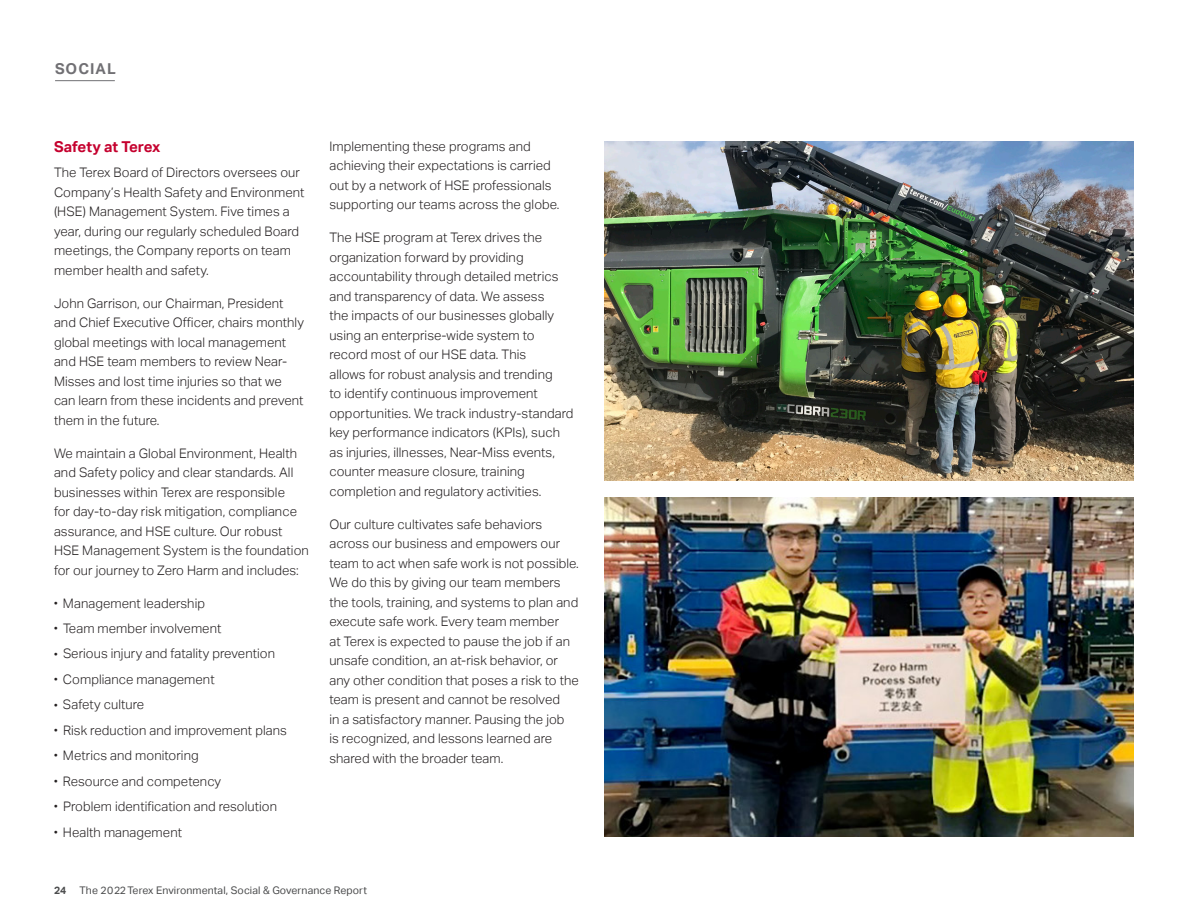
<style>
.page{position:relative;width:1188px;height:918px;background:#fff}
.page>*{position:absolute;margin:0;border:0;box-sizing:border-box;transform-origin:0 0}
.t1{font:700 15px "Aktiv Grotesk";color:#c5002e}
.t2{font:700 15px "Aktiv Grotesk";letter-spacing:.07em;color:#717074}
.B1{font:300 13.2px/19.5px "Aktiv Grotesk";letter-spacing:.005em;color:#231f20}
.t3{font:10.5px "Aktiv Grotesk";letter-spacing:.01em;color:#4b4c4d}
.s1{font-size:10.5px}
.s2{font-weight:700}
</style>
<div class="page">
<img style="left:604px;top:141px;width:530px;height:339px">
<img style="left:604px;top:498px;width:530px;height:339px">
<hr style="left:55px;top:80px;width:60px;height:1px;background:#717074">
<h4 class="t2" style="left:55px;top:60px;width:62px">SOCIAL</h4>
<h4 class="t1" style="left:54px;top:138px;width:108px">Safety at Terex</h4>
<p class="B1" style="left:54px;top:163px;width:252px">The Terex Board of Directors oversees our Company’s Health Safety and Environment (HSE) Management System. Five times a year, during our regularly scheduled Board meetings, the Company reports on team member health and safety.</p>
<p class="B1" style="left:54px;top:293px;width:251px">John Garrison, our Chairman, President and Chief Executive Officer, chairs monthly global meetings with local management and HSE team members to review Near-Misses and lost time injuries so that we can learn from these incidents and prevent them in the future.</p>
<p class="B1" style="left:54px;top:443px;width:256px">We maintain a Global Environment, Health and Safety policy and clear standards. All businesses within Terex are responsible<br>for day-to-day risk mitigation, compliance assurance, and HSE culture. Our robust HSE Management System is the foundation for our journey to Zero Harm and includes:</p>
<p class="B1" style="left:54px;top:593px;width:153px"><span class="s1">•</span> Management leadership</p>
<p class="B1" style="left:54px;top:619px;width:169px"><span class="s1">•</span> Team member involvement</p>
<p class="B1" style="left:54px;top:644px;width:223px"><span class="s1">•</span> Serious injury and fatality prevention</p>
<p class="B1" style="left:54px;top:670px;width:162px"><span class="s1">•</span> Compliance management</p>
<p class="B1" style="left:54px;top:695px;width:92px"><span class="s1">•</span> Safety culture</p>
<p class="B1" style="left:54px;top:720px;width:234px"><span class="s1">•</span> Risk reduction and improvement plans</p>
<p class="B1" style="left:54px;top:746px;width:146px"><span class="s1">•</span> Metrics and monitoring</p>
<p class="B1" style="left:54px;top:771px;width:169px"><span class="s1">•</span> Resource and competency</p>
<p class="B1" style="left:54px;top:797px;width:225px"><span class="s1">•</span> Problem identification and resolution</p>
<p class="B1" style="left:54px;top:822px;width:130px"><span class="s1">•</span> Health management</p>
<p class="B1" style="left:329px;top:137px;width:232px">Implementing these programs and achieving their expectations is carried out by a network of HSE professionals supporting our teams across the globe.</p>
<p class="B1" style="left:329px;top:228px;width:246px">The HSE program at Terex drives the organization forward by providing accountability through detailed metrics and transparency of data. We assess<br>the impacts of our businesses globally using an enterprise-wide system to record most of our HSE data. This<br>allows for robust analysis and trending<br>to identify continuous improvement opportunities. We track industry-standard key performance indicators (KPIs), such as injuries, illnesses, Near-Miss events, counter measure closure, training completion and regulatory activities.</p>
<p class="B1" style="left:329px;top:515px;width:251px">Our culture cultivates safe behaviors across our business and empowers our team to act when safe work is not possible.<br>We do this by giving our team members the tools, training, and systems to plan and execute safe work. Every team member<br>at Terex is expected to pause the job if an unsafe condition, an at-risk behavior, or any other condition that poses a risk to the team is present and cannot be resolved<br>in a satisfactory manner. Pausing the job<br>is recognized, and lessons learned are shared with the broader team.</p>
<p class="t3" style="left:54px;top:884px;width:315px"><span class="s2">24</span> The 2022 Terex Environmental, Social &amp; Governance Report</p>
</div>
